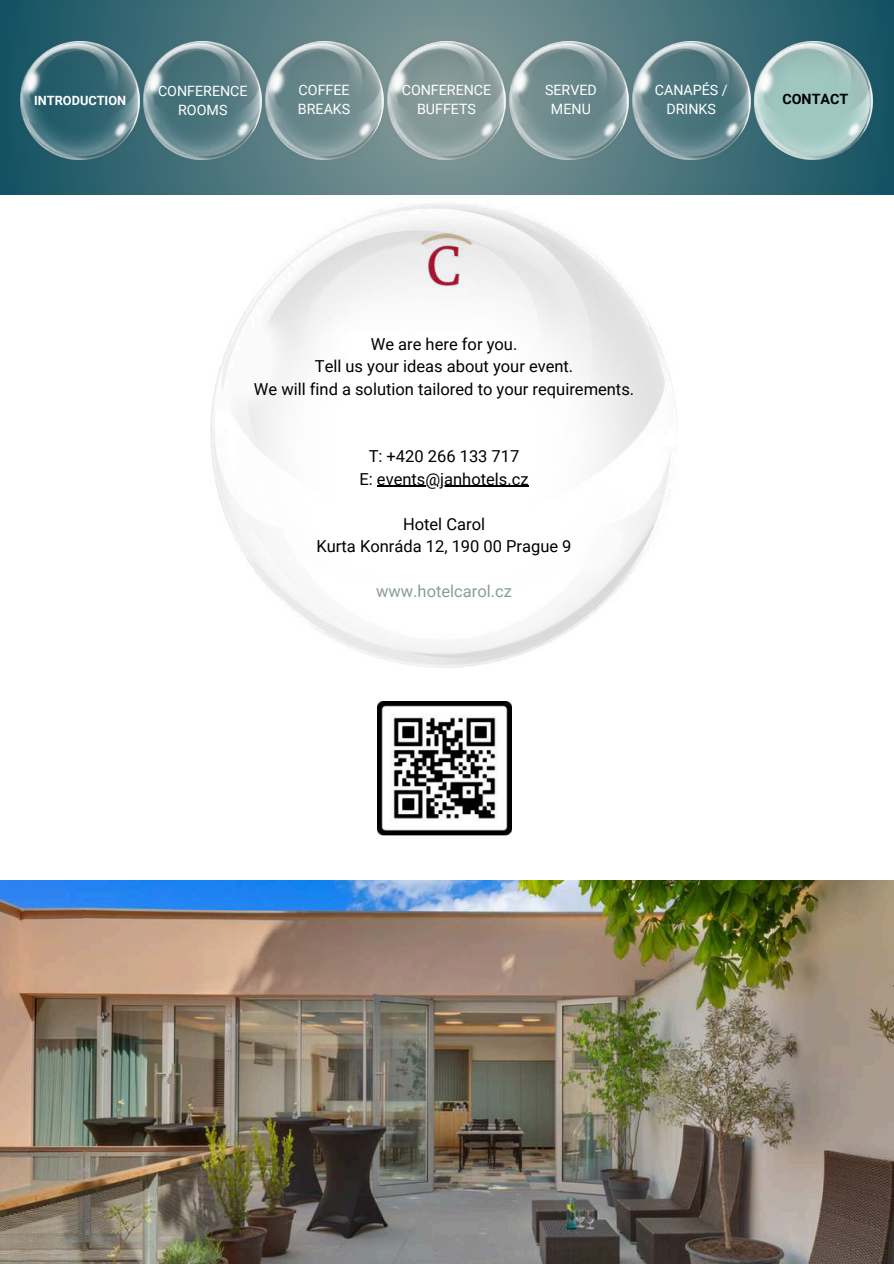
<style>
.page{position:relative;width:894px;height:1264px;background:#fff}
.page>*{position:absolute;margin:0;border:0;box-sizing:border-box;transform-origin:0 0}
.t1{font:16.5px/22.5px "Roboto";color:#000;text-align:center}
.t2{font:16.5px "Roboto";color:#8b9d9b}
.t3{font:14.25px/19.2px "Roboto";color:#fff;text-align:center}
.t4{font:700 14.25px "Roboto";color:#000}
.t5{font:700 12.75px "Roboto";color:#fff}
</style>
<div class="page">
<img style="left:0;top:880px;width:892px;height:383px">
<svg style="left:0;top:0;width:893px;height:195px;background:#47727b"></svg>
<img style="left:21px;top:41px;width:118px;height:118px">
<img style="left:265px;top:41px;width:118px;height:118px">
<img style="left:632px;top:41px;width:118px;height:118px">
<img style="left:509px;top:41px;width:119px;height:118px">
<img style="left:387px;top:41px;width:118px;height:118px">
<img style="left:143px;top:41px;width:118px;height:118px">
<img style="left:754px;top:41px;width:118px;height:118px">
<img style="left:377px;top:701px;width:134px;height:138px">
<img style="left:210px;top:203px;width:467px;height:464px">
<img style="left:396px;top:214px;width:95px;height:92px">
<hr style="left:377px;top:486px;width:151px;height:1px;background:#000">
<p class="t5" style="left:34px;top:91px;width:93px">INTRODUCTION</p>
<p class="t3" style="left:158px;top:81px;width:91px">CONFERENCE<br>ROOMS</p>
<p class="t3" style="left:298px;top:79px;width:54px;text-align:left">COFFEE<br>BREAKS</p>
<p class="t3" style="left:401px;top:80px;width:91px">CONFERENCE<br>BUFFETS</p>
<p class="t3" style="left:545px;top:79px;width:53px">SERVED<br>MENU</p>
<p class="t3" style="left:654px;top:79px;width:74px">CANAPÉS /<br>DRINKS</p>
<p class="t4" style="left:782px;top:89px;width:67px">CONTACT</p>
<p class="t1" style="left:254px;top:332px;width:382px">We are here for you.<br>Tell us your ideas about your event.<br>We will find a solution tailored to your requirements.</p>
<p class="t1" style="left:359px;top:444px;width:170px">T: +420 266 133 717<br>E: events@janhotels.cz</p>
<p class="t1" style="left:316px;top:512px;width:256px">Hotel Carol<br>Kurta Konráda 12, 190 00 Prague 9</p>
<p class="t2" style="left:376px;top:579px;width:137px">www.hotelcarol.cz</p>
</div>
